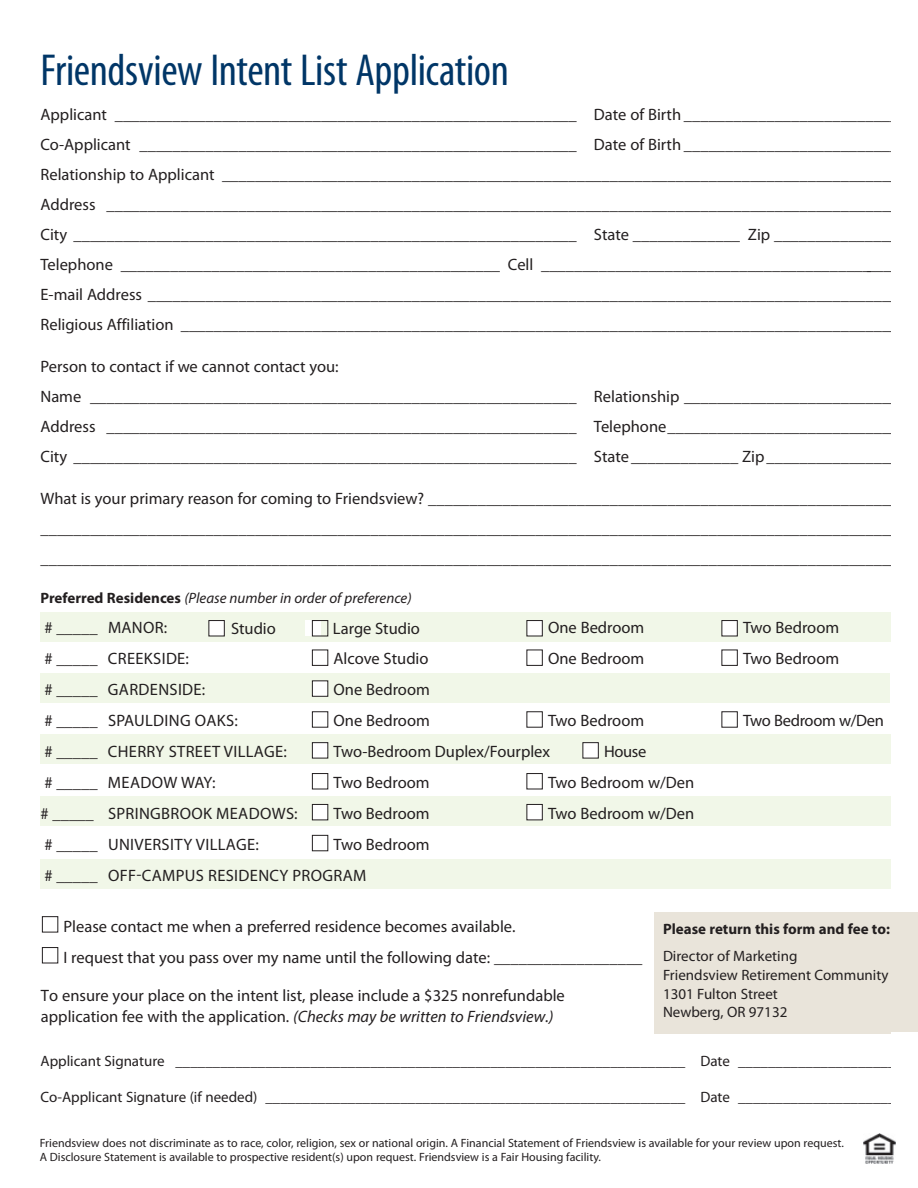
<style>
.page{position:relative;width:918px;height:1188px;background:#fff}
.page>*{position:absolute;margin:0;border:0;box-sizing:border-box;transform-origin:0 0}
.t1{font:condensed 45px "Myriad Pro";letter-spacing:-.01em;color:#003667}
.t2{font:16.5px/30px "Myriad Pro";color:#231f20}
.t3{font:16.5px/30.9px "Myriad Pro";letter-spacing:.02em;color:#231f20}
.t4{font:16.5px "Myriad Pro";letter-spacing:-.02em;color:#231f20}
.t5{font:15px/18.9px "Myriad Pro";color:#231f20}
.t6{font:italic 15px "Myriad Pro";color:#231f20}
.t7{font:700 15px "Myriad Pro";color:#231f20}
.t8{font:12px/13.5px "Myriad Pro";color:#231f20}
.s1{font-weight:700;font-style:normal}
.s2{font-style:italic}
</style>
<div class="page">
<div style="left:40px;top:859px;width:851px;height:30px;background:#f1f7e8"></div>
<div style="left:654px;top:913px;width:264px;height:121px;background:#e9e4da"></div>
<div style="left:40px;top:612px;width:851px;height:30px;background:#f1f7e8"></div>
<div style="left:40px;top:673px;width:850px;height:30px;background:#f1f7e8"></div>
<div style="left:40px;top:734px;width:851px;height:30px;background:#f1f7e8"></div>
<div style="left:40px;top:796px;width:851px;height:30px;background:#f1f7e8"></div>
<div style="left:305px;top:621px;width:15px;height:15px;background:#fff"></div>
<div style="left:312px;top:620px;width:16px;height:16px;border:1px solid #231f20"></div>
<div style="left:527px;top:621px;width:15px;height:15px;background:#fff"></div>
<div style="left:526px;top:620px;width:17px;height:16px;border:1px solid #231f20"></div>
<div style="left:722px;top:621px;width:15px;height:15px;background:#fff"></div>
<div style="left:722px;top:620px;width:16px;height:16px;border:1px solid #231f20"></div>
<div style="left:312px;top:650px;width:16px;height:16px;border:1px solid #231f20"></div>
<div style="left:526px;top:650px;width:17px;height:16px;border:1px solid #231f20"></div>
<div style="left:722px;top:650px;width:16px;height:16px;border:1px solid #231f20"></div>
<div style="left:312px;top:681px;width:16px;height:15px;background:#fff"></div>
<div style="left:312px;top:680px;width:16px;height:17px;border:1px solid #231f20"></div>
<div style="left:312px;top:711px;width:16px;height:17px;border:1px solid #231f20"></div>
<div style="left:526px;top:711px;width:17px;height:17px;border:1px solid #231f20"></div>
<div style="left:722px;top:711px;width:16px;height:17px;border:1px solid #231f20"></div>
<div style="left:312px;top:743px;width:16px;height:15px;background:#fff"></div>
<div style="left:312px;top:742px;width:16px;height:16px;border:1px solid #231f20"></div>
<div style="left:583px;top:743px;width:15px;height:15px;background:#fff"></div>
<div style="left:583px;top:742px;width:16px;height:16px;border:1px solid #231f20"></div>
<div style="left:312px;top:773px;width:16px;height:16px;border:1px solid #231f20"></div>
<div style="left:526px;top:773px;width:17px;height:16px;border:1px solid #231f20"></div>
<div style="left:312px;top:804px;width:16px;height:16px;background:#fff"></div>
<div style="left:312px;top:804px;width:16px;height:16px;border:1px solid #231f20"></div>
<div style="left:527px;top:804px;width:15px;height:16px;background:#fff"></div>
<div style="left:526px;top:804px;width:17px;height:16px;border:1px solid #231f20"></div>
<div style="left:312px;top:835px;width:16px;height:16px;border:1px solid #231f20"></div>
<div style="left:42px;top:916px;width:16px;height:16px;border:1px solid #231f20"></div>
<div style="left:42px;top:947px;width:16px;height:16px;border:1px solid #231f20"></div>
<img style="left:864px;top:1134px;width:31px;height:30px">
<div style="left:891px;top:1032px;width:27px;height:88px;background:#fff"></div>
<div style="left:209px;top:621px;width:15px;height:15px;background:#fff"></div>
<div style="left:208px;top:620px;width:17px;height:16px;border:1px solid #231f20"></div>
<h1 class="t1" style="left:40px;top:46px;width:470px">Friendsview Intent List Application</h1>
<p class="t2" style="left:40px;top:100px;width:861px">Applicant ________________________________________________________ Date of Birth __________________________ Co-Applicant _____________________________________________________ Date of Birth __________________________ Relationship to Applicant __________________________________________________________________________________ Address ________________________________________________________________________________________________ City _____________________________________________________________ State _____________ Zip _______________ Telephone ______________________________________________ Cell ____________________________________________ E-mail Address ___________________________________________________________________________________________ Religious Affiliation _______________________________________________________________________________________</p>
<p class="t2" style="left:40px;top:352px;width:860px">Person to contact if we cannot contact you:<br>Name ___________________________________________________________ Relationship __________________________ Address _________________________________________________________ Telephone____________________________ City _____________________________________________________________ State _____________ Zip ________________</p>
<p class="t2" style="left:40px;top:484px;width:859px;text-align:justify">What is your primary reason for coming to Friendsview? _________________________________________________________ ________________________________________________________________________________________________________ ________________________________________________________________________________________________________</p>
<p class="t6" style="left:40px;top:590px;width:373px"><span class="s1">Preferred Residences</span> (Please number in order of preference)</p>
<p class="t2" style="left:44px;top:613px;width:124px"># _____ MANOR:</p>
<p class="t2" style="left:548px;top:613px;width:98px">One Bedroom</p>
<p class="t2" style="left:743px;top:613px;width:98px">Two Bedroom</p>
<p class="t3" style="left:44px;top:644px;width:146px"># _____ CREEKSIDE:</p>
<p class="t2" style="left:334px;top:644px;width:97px">Alcove Studio</p>
<p class="t2" style="left:548px;top:644px;width:98px">One Bedroom</p>
<p class="t2" style="left:743px;top:644px;width:98px">Two Bedroom</p>
<p class="t3" style="left:44px;top:675px;width:162px"># _____ GARDENSIDE:</p>
<p class="t2" style="left:334px;top:675px;width:98px">One Bedroom</p>
<p class="t3" style="left:44px;top:705px;width:195px"># _____ SPAULDING OAKS:</p>
<p class="t2" style="left:334px;top:706px;width:98px">One Bedroom</p>
<p class="t2" style="left:548px;top:706px;width:98px">Two Bedroom</p>
<p class="t4" style="left:743px;top:712px;width:142px">Two Bedroom w/Den</p>
<p class="t3" style="left:44px;top:736px;width:244px"># _____ CHERRY STREET VILLAGE:</p>
<p class="t2" style="left:334px;top:737px;width:218px">Two-Bedroom Duplex/Fourplex</p>
<p class="t2" style="left:604px;top:737px;width:44px">House</p>
<p class="t3" style="left:44px;top:767px;width:173px"># _____ MEADOW WAY:</p>
<p class="t2" style="left:334px;top:768px;width:98px">Two Bedroom</p>
<p class="t2" style="left:548px;top:768px;width:148px">Two Bedroom w/Den</p>
<p class="t3" style="left:41px;top:798px;width:259px"># _____ SPRINGBROOK MEADOWS:</p>
<p class="t2" style="left:334px;top:799px;width:98px">Two Bedroom</p>
<p class="t2" style="left:548px;top:799px;width:148px">Two Bedroom w/Den</p>
<p class="t3" style="left:44px;top:829px;width:216px"># _____ UNIVERSITY VILLAGE:</p>
<p class="t2" style="left:231px;top:613px;width:46px">Studio</p>
<p class="t3" style="left:44px;top:829px;width:387px;text-indent:289px">Two Bedroom # _____ OFF-CAMPUS RESIDENCY PROGRAM</p>
<p class="t2" style="left:64px;top:912px;width:580px;line-height:30.9px">Please contact me when a preferred residence becomes available.<br>I request that you pass over my name until the following date: __________________</p>
<p class="t2" style="left:41px;top:985px;width:525px;line-height:21px">To ensure your place on the intent list, please include a $325 nonrefundable application fee with the application. <span class="s2">(Checks may be written to Friendsview.)</span></p>
<p class="t5" style="left:40px;top:1051px;width:864px">Applicant Signature ____________________________________________________________________ Date ______________________</p>
<p class="t5" style="left:40px;top:1088px;width:864px">Co-Applicant Signature (if needed) ________________________________________________________ Date ______________________</p>
<p class="t7" style="left:663px;top:921px;width:228px">Please return this form and fee to:</p>
<p class="t5" style="left:663px;top:947px;width:227px">Director of Marketing<br>Friendsview Retirement Community<br>1301 Fulton Street<br>Newberg, OR 97132</p>
<p class="t8" style="left:40px;top:1137px;width:806px">Friendsview does not discriminate as to race, color, religion, sex or national origin. A Financial Statement of Friendsview is available for your review upon request.<br>A Disclosure Statement is available to prospective resident(s) upon request. Friendsview is a Fair Housing facility.</p>
</div>
